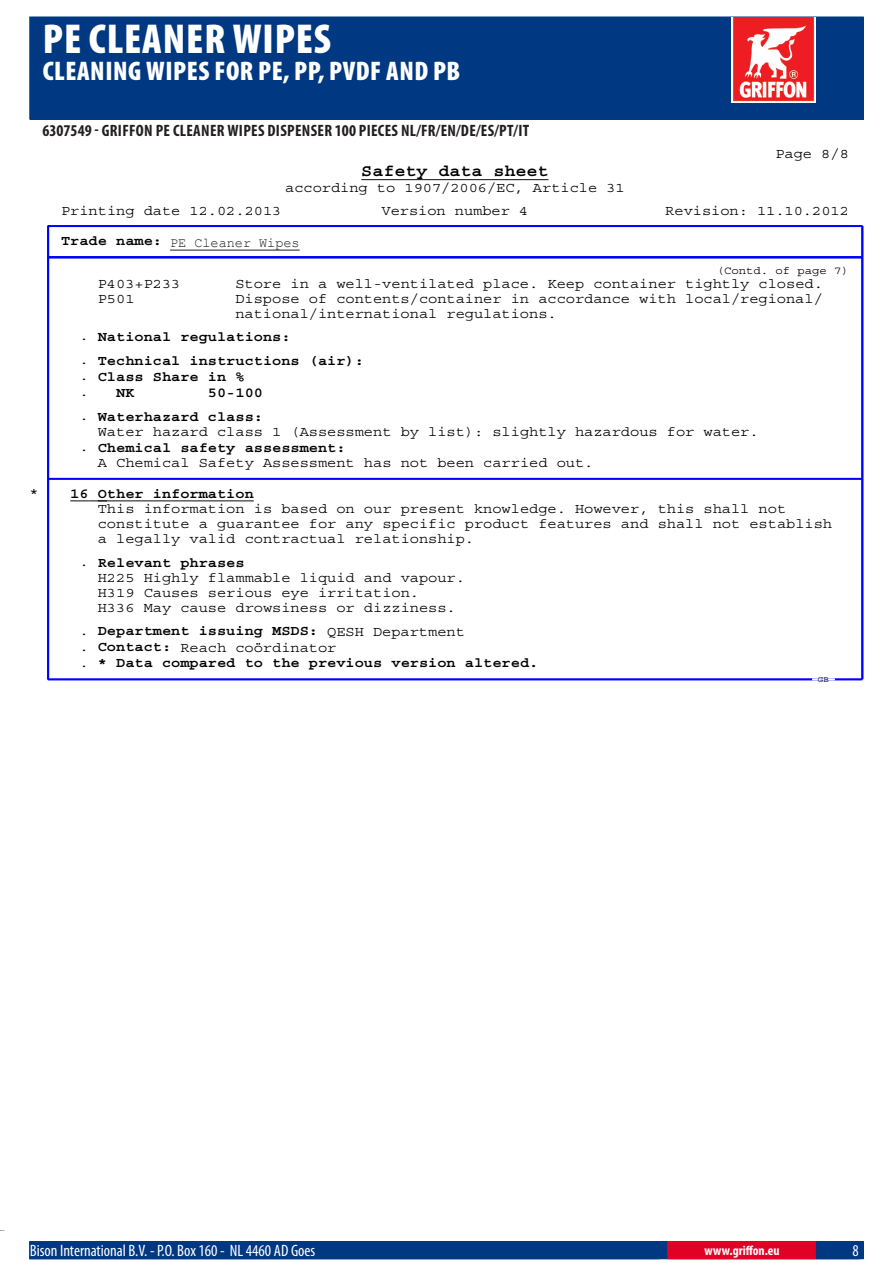
<style>
.page{position:relative;width:893px;height:1263px;background:#fff}
.page>*{position:absolute;margin:0;border:0;box-sizing:border-box;transform-origin:0 0}
.PageHeader{font:900 condensed 42px "Myriad Pro";letter-spacing:.02em;color:#fff}
.PageSubheader{font:900 condensed 27px "Myriad Pro";letter-spacing:.02em;color:#fff}
.t1{font:700 16.8px "Courier";color:#000;scale:1.09 1}
.TOCItem{font:700 condensed 16.5px "Myriad Pro";letter-spacing:.02em;color:#231f20}
.ContactData{font:condensed 16.5px "Myriad Pro";color:#fff}
.t2{font:14.1px/15.1px "Courier";color:#000;scale:1.09 1}
.t3{font:700 14.1px/23.5px "Courier";color:#000;scale:1.09 1}
.MSDS_Text{font:13.5px "Courier New";color:#231f20}
.URL{font:700 condensed 13.5px "Myriad Pro";letter-spacing:.015em;color:#fff}
.t4{font:11.25px "Courier";color:#000;scale:1.09 1}
.t5{font:8.4px "Courier";color:#000;scale:1.09 1}
.s1{font-weight:400}
.s2{font-weight:700}
</style>
<div class="page">
<hr style="left:361px;top:179px;width:187px;height:1px;background:#000">
<hr style="left:48px;top:226px;width:814px;height:1px;background:#00f">
<hr style="left:48px;top:226px;width:1px;height:31px;background:#00f">
<hr style="left:862px;top:226px;width:1px;height:31px;background:#00f">
<hr style="left:48px;top:478px;width:814px;height:1px;background:#00f">
<hr style="left:48px;top:479px;width:814px;height:1px;background:#00f">
<svg style="left:70px;top:501px;width:28px;height:1px"></svg>
<hr style="left:98px;top:501px;width:156px;height:1px;background:#000">
<hr style="left:48px;top:257px;width:814px;height:1px;background:#00f">
<hr style="left:48px;top:679px;width:814px;height:1px;background:#00f">
<svg style="left:812px;top:679px;width:22px;height:1px"></svg>
<hr style="left:48px;top:257px;width:1px;height:422px;background:#00f">
<hr style="left:862px;top:257px;width:1px;height:422px;background:#00f">
<div style="left:30px;top:17px;width:833px;height:102px;background:#003882"></div>
<img style="left:731px;top:17px;width:85px;height:85px">
<hr style="left:170px;top:250px;width:130px;height:1px;background:#231f20">
<div style="left:30px;top:1242px;width:833px;height:17px;background:#003882"></div>
<div style="left:29px;top:1241px;width:835px;height:18px;border:1px solid #003882"></div>
<div style="left:668px;top:1242px;width:148px;height:17px;background:#e20025"></div>
<div style="left:667px;top:1241px;width:150px;height:18px;border:1px solid #e20025"></div>
<p class="PageHeader" style="left:43px;top:12px;width:290px">PE CLEANER WIPES</p>
<p class="PageSubheader" style="left:43px;top:53px;width:419px">CLEANING WIPES FOR PE, PP, PVDF AND PB</p>
<p class="TOCItem" style="left:43px;top:120px;width:488px">6307549 - GRIFFON PE CLEANER WIPES DISPENSER 100 PIECES NL/FR/EN/DE/ES/PT/IT</p>
<p class="t1" style="left:361px;top:162px;width:173px">Safety data sheet</p>
<p class="t2" style="left:285px;top:180px;width:313px">according to 1907/2006/EC, Article 31</p>
<p class="t2" style="left:775px;top:146px;width:69px">Page 8/8</p>
<p class="t2" style="left:61px;top:203px;width:204px">Printing date 12.02.2013</p>
<p class="t2" style="left:381px;top:203px;width:136px">Version number 4</p>
<p class="t2" style="left:665px;top:203px;width:170px">Revision: 11.10.2012</p>
<p class="t3" style="left:61px;top:230px;width:305px">Trade name: Griffon PE Cleaner Wipes</p>
<p class="t4" style="left:717px;top:265px;width:123px">(Contd. of page 7)</p>
<p class="t2" style="left:98px;top:276px;width:77px">P403+P233</p>
<p class="t2" style="left:235px;top:276px;width:540px">Store in a well-ventilated place. Keep container tightly closed.</p>
<p class="t2" style="left:98px;top:291px;width:35px">P501</p>
<p class="t2" style="left:235px;top:291px;width:540px">Dispose of contents/container in accordance with local/regional/ national/international regulations.</p>
<p class="t3" style="left:79px;top:325px;width:263px"><span class="s1">.</span> National regulations:<br><span class="s1">.</span> Technical instructions (air):</p>
<p class="t3" style="left:79px;top:369px;width:153px;line-height:15.5px"><span class="s1">.</span> Class Share in % <span class="s1">.</span></p>
<p class="MSDS_Text" style="left:170px;top:234px;width:131px">PE Cleaner Wipes</p>
<p class="t3" style="left:79px;top:381px;width:170px;text-align:right">50-100<br><span class="s1">.</span> Waterhazard class:</p>
<p class="t2" style="left:98px;top:424px;width:608px">Water hazard class 1 (Assessment by list): slightly hazardous for water.</p>
<p class="t3" style="left:79px;top:436px;width:246px"><span class="s1">.</span> Chemical safety assessment:</p>
<p class="t2" style="left:98px;top:455px;width:456px">A Chemical Safety Assessment has not been carried out.</p>
<p class="t2" style="left:98px;top:486px;width:675px;text-indent:-68px">* <span class="s2">16 Other information<br></span>This information is based on our present knowledge. However, this shall not constitute a guarantee for any specific product features and shall not establish a legally valid contractual relationship.</p>
<p class="t2" style="left:98px;top:555px;width:338px;text-indent:-18px">. <span class="s2">Relevant phrases<br></span>H225 Highly flammable liquid and vapour.<br>H319 Causes serious eye irritation.<br>H336 May cause drowsiness or dizziness.</p>
<p class="t3" style="left:79px;top:623px;width:423px;line-height:16px"><span class="s1">.</span> Department issuing MSDS: <span class="s1">QESH Department<br>.</span> Contact: <span class="s1">Reach coördinator<br>.</span> * Data compared to the previous version altered.</p>
<p class="t5" style="left:818px;top:675px;width:12px">GB</p>
<p class="t3" style="left:116px;top:381px;width:18px">NK</p>
<p class="ContactData" style="left:30px;top:1241px;width:287px">Bison International B.V. - P.O. Box 1 60 - NL 4460 AD Goes</p>
<p class="URL" style="left:704px;top:1242px;width:77px">WWW.GRIFFON.EU</p>
</div>
